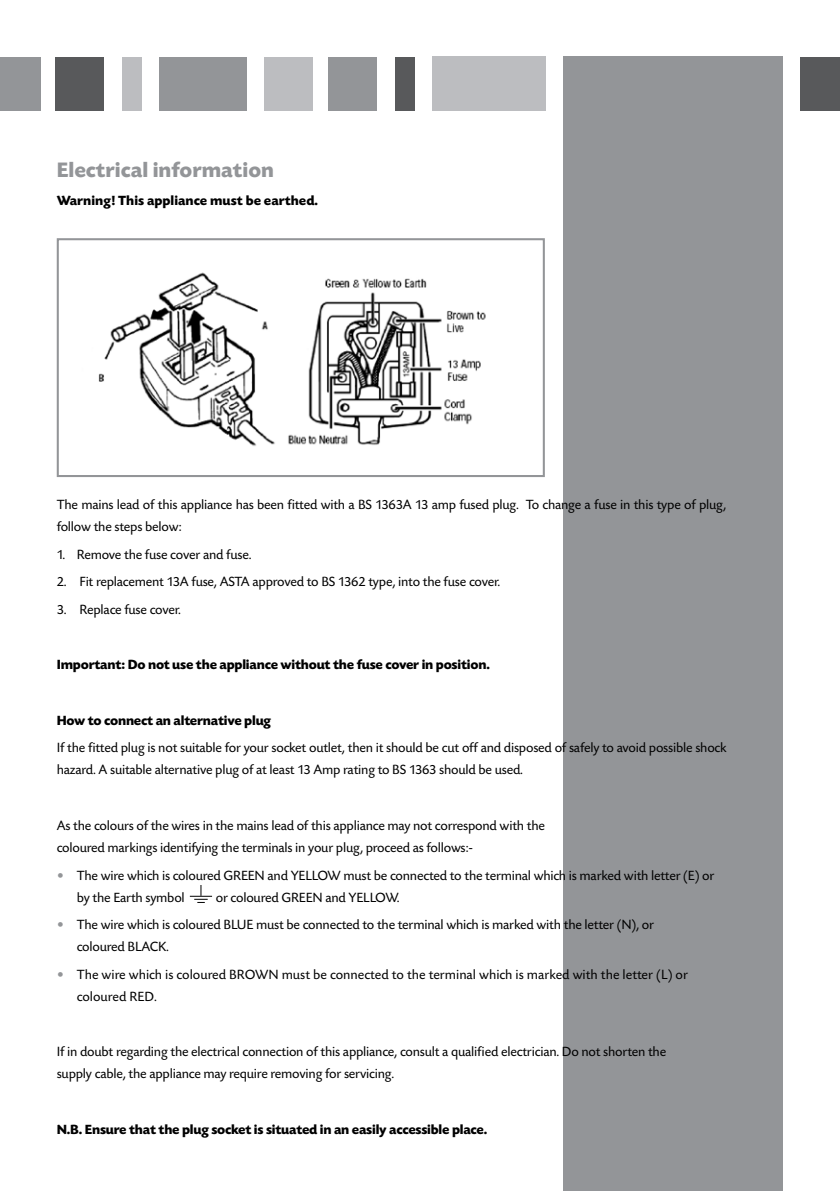
<style>
.page{position:relative;width:840px;height:1191px;background:#fff}
.page>*{position:absolute;margin:0;border:0;box-sizing:border-box;transform-origin:0 0}
.t1{font:700 22px "Today SB";color:#939598}
.t2{font:14px/22px "Today SB";letter-spacing:-.015em;color:#000}
.t3{font:700 14px "Today SB";letter-spacing:-.015em;color:#000}
.s1{color:#939598}
</style>
<div class="page">
<div style="left:800px;top:57px;width:39px;height:53px;background:#58595b"></div>
<div style="left:563px;top:57px;width:219px;height:1134px;background:#939598"></div>
<div style="left:394px;top:57px;width:20px;height:53px;background:#58595b"></div>
<div style="left:328px;top:57px;width:48px;height:53px;background:#939598"></div>
<div style="left:264px;top:57px;width:48px;height:53px;background:#bcbdc0"></div>
<div style="left:159px;top:57px;width:88px;height:53px;background:#939598"></div>
<div style="left:122px;top:57px;width:19px;height:53px;background:#bcbdc0"></div>
<div style="left:56px;top:57px;width:48px;height:53px;background:#58595b"></div>
<div style="left:0;top:57px;width:40px;height:53px;background:#939598"></div>
<div style="left:432px;top:57px;width:113px;height:54px;background:#bcbdc0"></div>
<img style="left:98px;top:272px;width:388px;height:174px">
<div style="left:57px;top:238px;width:487px;height:239px;border:2px solid #939598"></div>
<svg style="left:190px;top:885px;width:22px;height:18px"></svg>
<h1 class="t1" style="left:57px;top:158px;width:219px">Electrical information</h1>
<p class="t3" style="left:57px;top:192px;width:263px">Warning! This appliance must be earthed.</p>
<p class="t2" style="left:57px;top:494px;width:670px">The mains lead of this appliance has been fitted with a BS 1363A 13 amp fused plug. To change a fuse in this type of plug, follow the steps below:</p>
<p class="t2" style="left:57px;top:544px;width:196px">1. Remove the fuse cover and fuse.</p>
<p class="t2" style="left:57px;top:571px;width:445px">2. Fit replacement 13A fuse, ASTA approved to BS 1362 type, into the fuse cover.</p>
<p class="t2" style="left:57px;top:599px;width:126px">3. Replace fuse cover.</p>
<p class="t3" style="left:57px;top:657px;width:434px">Important: Do not use the appliance without the fuse cover in position.</p>
<p class="t3" style="left:57px;top:712px;width:216px">How to connect an alternative plug</p>
<p class="t2" style="left:57px;top:737px;width:671px">If the fitted plug is not suitable for your socket outlet, then it should be cut off and disposed of safely to avoid possible shock hazard. A suitable alternative plug of at least 13 Amp rating to BS 1363 should be used.</p>
<p class="t2" style="left:57px;top:815px;width:489px">As the colours of the wires in the mains lead of this appliance may not correspond with the coloured markings identifying the terminals in your plug, proceed as follows:-</p>
<p class="t2" style="left:77px;top:864px;width:638px;text-indent:-20px"><span class="s1">•</span> The wire which is coloured GREEN and YELLOW must be connected to the terminal which is marked with letter (E) or by the Earth symbol</p>
<p class="t2" style="left:216px;top:886px;width:185px">or coloured GREEN and YELLOW.</p>
<p class="t2" style="left:77px;top:914px;width:578px;text-indent:-20px"><span class="s1">•</span> The wire which is coloured BLUE must be connected to the terminal which is marked with the letter (N), or coloured BLACK.</p>
<p class="t2" style="left:77px;top:964px;width:612px;text-indent:-20px"><span class="s1">•</span> The wire which is coloured BROWN must be connected to the terminal which is marked with the letter (L) or coloured RED.</p>
<p class="t2" style="left:57px;top:1041px;width:610px">If in doubt regarding the electrical connection of this appliance, consult a qualified electrician. Do not shorten the supply cable, the appliance may require removing for servicing.</p>
<p class="t3" style="left:57px;top:1121px;width:432px">N.B. Ensure that the plug socket is situated in an easily accessible place.</p>
</div>
